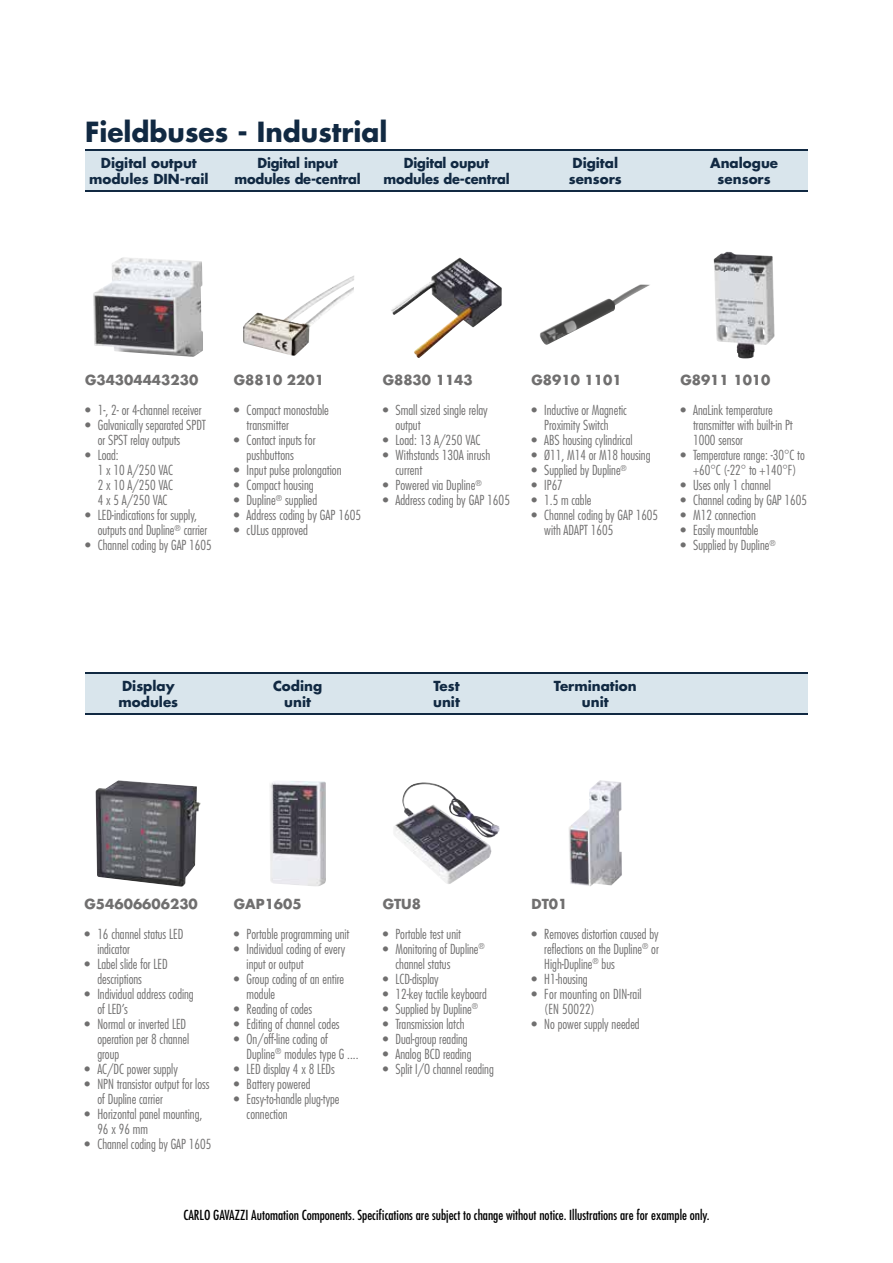
<style>
.page{position:relative;width:893px;height:1263px;background:#fff}
.page>*{position:absolute;margin:0;border:0;box-sizing:border-box;transform-origin:0 0}
.t1{font:700 27px "Futura Std";color:#112942}
.t2{font:300 condensed 13.5px/15px "Futura Std";color:#706f6f}
.t3{font:condensed 13.5px "Futura Std";color:#000}
.t4{font:700 13.5px/16.2px "Futura Std";color:#112942;text-align:center}
.t5{font:700 13.5px "Futura Std";color:#706f6f}
.t6{font:700 13.5px/16.2px "Futura Std";color:#112942;text-align:center;scale:.96 1}
</style>
<div class="page">
<div style="left:85px;top:672px;width:723px;height:42px;background:#d9e5ec"></div>
<hr style="left:85px;top:672px;width:723px;height:1px;background:#112942">
<hr style="left:85px;top:713px;width:723px;height:1px;background:#112942">
<div style="left:85px;top:149px;width:723px;height:42px;background:#d9e5ec"></div>
<hr style="left:85px;top:149px;width:723px;height:1px;background:#112942">
<hr style="left:85px;top:190px;width:723px;height:1px;background:#112942">
<img style="left:93px;top:257px;width:110px;height:100px">
<img style="left:243px;top:275px;width:111px;height:81px">
<img style="left:391px;top:258px;width:111px;height:100px">
<img style="left:540px;top:284px;width:110px;height:61px">
<img style="left:714px;top:252px;width:61px;height:107px">
<img style="left:96px;top:780px;width:105px;height:107px">
<img style="left:270px;top:781px;width:56px;height:105px">
<img style="left:394px;top:782px;width:106px;height:102px">
<img style="left:569px;top:780px;width:53px;height:106px">
<h1 class="t1" style="left:85px;top:114px;width:304px">Fieldbuses - Industrial</h1>
<p class="t4" style="left:89px;top:154px;width:121px">Digital output modules DIN-rail</p>
<p class="t6" style="left:235px;top:154px;width:133px">Digital input modules de-central</p>
<p class="t6" style="left:383px;top:154px;width:133px">Digital ouput modules de-central</p>
<p class="t4" style="left:569px;top:154px;width:54px;text-align:left">Digital sensors</p>
<p class="t4" style="left:710px;top:154px;width:69px">Analogue sensors</p>
<p class="t5" style="left:85px;top:371px;width:115px">G34304443230</p>
<p class="t2" style="left:85px;top:403px;width:118px">• 1-, 2- or 4-channel receiver</p>
<p class="t2" style="left:98px;top:418px;width:110px;text-indent:-13px">• Galvanically separated SPDT or SPST relay outputs</p>
<p class="t2" style="left:98px;top:448px;width:77px;text-indent:-13px">• Load:<br>1 x 10 A/250 VAC<br>2 x 10 A/250 VAC<br>4 x 5 A/250 VAC</p>
<p class="t2" style="left:98px;top:508px;width:111px;text-indent:-13px">• LED-indications for supply, outputs and Dupline<sup>®</sup> carrier</p>
<p class="t2" style="left:85px;top:538px;width:128px">• Channel coding by GAP 1605</p>
<p class="t5" style="left:234px;top:371px;width:92px">G8810 2201</p>
<p class="t2" style="left:247px;top:403px;width:84px;text-indent:-13px">• Compact monostable transmitter</p>
<p class="t2" style="left:247px;top:433px;width:70px;text-indent:-13px">• Contact inputs for pushbuttons</p>
<p class="t2" style="left:234px;top:463px;width:109px">• Input pulse prolongation</p>
<p class="t2" style="left:234px;top:478px;width:81px">• Compact housing</p>
<p class="t2" style="left:234px;top:493px;width:85px">• Dupline<sup>®</sup> supplied</p>
<p class="t2" style="left:234px;top:508px;width:129px">• Address coding by GAP 1605</p>
<p class="t2" style="left:234px;top:523px;width:76px">• cULus approved</p>
<p class="t5" style="left:383px;top:371px;width:92px">G8830 1143</p>
<p class="t2" style="left:395px;top:403px;width:94px;text-indent:-13px">• Small sized single relay output</p>
<p class="t2" style="left:383px;top:433px;width:99px">• Load: 13 A/250 VAC</p>
<p class="t2" style="left:395px;top:448px;width:96px;text-indent:-13px">• Withstands 130A inrush current</p>
<p class="t2" style="left:383px;top:478px;width:101px">• Powered via Dupline<sup>®</sup></p>
<p class="t2" style="left:383px;top:493px;width:129px">• Address coding by GAP 1605</p>
<p class="t5" style="left:531px;top:371px;width:92px">G8910 1101</p>
<p class="t2" style="left:531px;top:403px;width:97px;text-align:center">• Inductive or Magnetic<br>Proximity Switch</p>
<p class="t2" style="left:531px;top:433px;width:102px">• ABS housing cylindrical</p>
<p class="t2" style="left:531px;top:448px;width:120px">• Ø11, M14 or M18 housing</p>
<p class="t2" style="left:531px;top:463px;width:97px">• Supplied by Dupline<sup>®</sup></p>
<p class="t2" style="left:531px;top:478px;width:33px">• IP67</p>
<p class="t2" style="left:531px;top:493px;width:61px">• 1.5 m cable</p>
<p class="t2" style="left:544px;top:508px;width:115px;text-indent:-13px">• Channel coding by GAP 1605 with ADAPT 1605</p>
<p class="t5" style="left:680px;top:371px;width:92px">G8911 1010</p>
<p class="t2" style="left:693px;top:403px;width:101px;text-indent:-13px">• AnaLink temperature transmitter with built-in Pt<br>1000 sensor</p>
<p class="t2" style="left:680px;top:448px;width:126px;text-align:center">• Temperature range: -30°C to +60°C (-22° to +140°F)</p>
<p class="t2" style="left:680px;top:478px;width:92px">• Uses only 1 channel</p>
<p class="t2" style="left:680px;top:493px;width:128px">• Channel coding by GAP 1605</p>
<p class="t2" style="left:680px;top:508px;width:77px">• M12 connection</p>
<p class="t2" style="left:680px;top:523px;width:80px">• Easily mountable</p>
<p class="t2" style="left:680px;top:538px;width:97px">• Supplied by Dupline<sup>®</sup></p>
<p class="t4" style="left:119px;top:678px;width:61px;text-align:left">Display modules</p>
<p class="t4" style="left:273px;top:678px;width:51px">Coding unit</p>
<p class="t4" style="left:433px;top:678px;width:28px;text-align:left">Test unit</p>
<p class="t4" style="left:554px;top:678px;width:84px">Termination unit</p>
<p class="t5" style="left:85px;top:895px;width:115px">G54606606230</p>
<p class="t2" style="left:97px;top:926px;width:87px;text-indent:-13px">• 16 channel status LED indicator</p>
<p class="t2" style="left:97px;top:956px;width:72px;text-indent:-13px">• Label slide for LED descriptions</p>
<p class="t2" style="left:97px;top:986px;width:98px;text-indent:-13px">• Individual address coding of LED’s</p>
<p class="t2" style="left:97px;top:1016px;width:93px;text-indent:-13px">• Normal or inverted LED operation per 8 channel group</p>
<p class="t2" style="left:85px;top:1061px;width:95px">• AC/DC power supply</p>
<p class="t2" style="left:97px;top:1076px;width:114px;text-indent:-13px">• NPN transistor output for loss of Dupline carrier</p>
<p class="t2" style="left:97px;top:1106px;width:106px;text-indent:-13px">• Horizontal panel mounting,<br>96 x 96 mm</p>
<p class="t2" style="left:85px;top:1136px;width:128px">• Channel coding by GAP 1605</p>
<p class="t5" style="left:234px;top:895px;width:69px">GAP1605</p>
<p class="t2" style="left:234px;top:926px;width:117px">• Portable programming unit</p>
<p class="t2" style="left:247px;top:941px;width:100px;text-indent:-13px">• Individual coding of every input or output</p>
<p class="t2" style="left:247px;top:971px;width:99px;text-indent:-13px">• Group coding of an entire module</p>
<p class="t2" style="left:234px;top:1001px;width:80px">• Reading of codes</p>
<p class="t2" style="left:234px;top:1016px;width:107px">• Editing of channel codes</p>
<p class="t2" style="left:247px;top:1031px;width:113px;text-indent:-13px">• On/off-line coding of<br>Dupline<sup>®</sup> modules type G ....</p>
<p class="t2" style="left:234px;top:1061px;width:103px">• LED display 4 x 8 LEDs</p>
<p class="t2" style="left:234px;top:1076px;width:78px">• Battery powered</p>
<p class="t2" style="left:247px;top:1091px;width:94px;text-indent:-13px">• Easy-to-handle plug-type connection</p>
<p class="t5" style="left:383px;top:895px;width:40px">GTU8</p>
<p class="t2" style="left:383px;top:926px;width:80px">• Portable test unit</p>
<p class="t2" style="left:395px;top:941px;width:91px;text-indent:-13px">• Monitoring of Dupline<sup>® </sup>channel status</p>
<p class="t2" style="left:383px;top:971px;width:57px">• LCD-display</p>
<p class="t2" style="left:383px;top:986px;width:106px">• 12-key tactile keyboard</p>
<p class="t2" style="left:383px;top:1001px;width:97px">• Supplied by Dupline<sup>®</sup></p>
<p class="t2" style="left:383px;top:1016px;width:83px">• Transmission latch</p>
<p class="t2" style="left:383px;top:1031px;width:87px">• Dual-group reading</p>
<p class="t2" style="left:383px;top:1046px;width:90px">• Analog BCD reading</p>
<p class="t2" style="left:383px;top:1061px;width:113px">• Split I/O channel reading</p>
<p class="t5" style="left:531px;top:895px;width:37px">DT01</p>
<p class="t2" style="left:544px;top:926px;width:116px;text-align:justify;text-indent:-13px">• Removes distortion caused by reflections on the Dupline<sup>®</sup> or High-Dupline<sup>®</sup> bus</p>
<p class="t2" style="left:531px;top:971px;width:58px">• H1-housing</p>
<p class="t2" style="left:544px;top:986px;width:99px;text-indent:-13px">• For mounting on DIN-rail (EN 50022)</p>
<p class="t2" style="left:531px;top:1016px;width:110px">• No power supply needed</p>
<p class="t3" style="left:183px;top:1207px;width:528px">CARLO GAVAZZI Automation Components. Specifications are subject to change without notice. Illustrations are for example only.</p>
</div>
